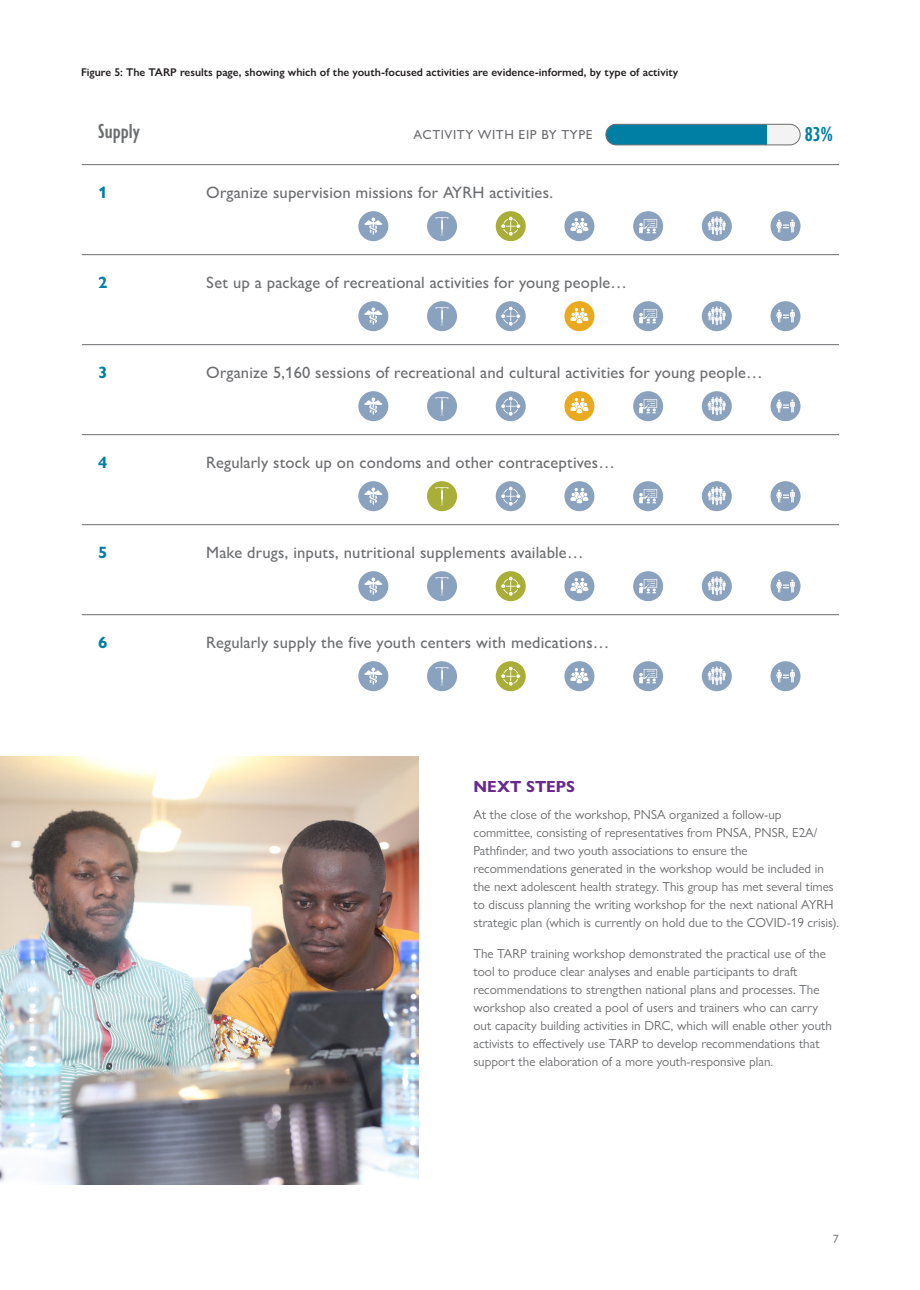
<style>
.page{position:relative;width:920px;height:1290px;background:#fff}
.page>*{position:absolute;margin:0;border:0;box-sizing:border-box;transform-origin:0 0}
.t1{font:600 condensed 21px "Gill Sans Nova";color:#6c6d70}
.t2{font:600 condensed 21px "Gill Sans Nova";color:#007fa5}
.t3{font:500 16.5px "Gill Sans Nova";letter-spacing:.01em;color:#6c6d70}
.t4{font:700 16.5px "Gill Sans Nova";color:#007fa5}
.Heading_2{font:700 16.2px "Gill Sans Nova";color:#682a8d}
.Body{font:13.2px/18px "Gill Sans Nova";color:#6c6d70}
.t5{font:500 13.2px "Gill Sans Nova";letter-spacing:.04em;color:#6c6d70}
.t6{font:12px "Gill Sans Nova";color:#6c6d70}
.Figure___Table{font:600 11.25px "Gill Sans Nova";color:#231f20}
</style>
<div class="page">
<img style="left:0;top:756px;width:418px;height:429px">
<hr style="left:82px;top:164px;width:757px;height:1px;background:#6c6d70">
<hr style="left:82px;top:254px;width:757px;height:1px;background:#6c6d70">
<hr style="left:82px;top:344px;width:757px;height:1px;background:#6c6d70">
<hr style="left:82px;top:434px;width:757px;height:1px;background:#6c6d70">
<hr style="left:82px;top:524px;width:757px;height:1px;background:#6c6d70">
<hr style="left:82px;top:614px;width:757px;height:1px;background:#6c6d70">
<div style="left:606px;top:124px;width:194px;height:21px;background:#f4f3f3;border-radius:10px"></div>
<div style="left:607px;top:124px;width:160px;height:21px;background:#007fa5"></div>
<div style="left:605px;top:124px;width:195px;height:21px;border:1px solid #6c6d70;border-radius:10px"></div>
<svg style="left:564px;top:211px;width:30px;height:30px"></svg>
<svg style="left:770px;top:211px;width:30px;height:30px"></svg>
<svg style="left:633px;top:211px;width:30px;height:30px"></svg>
<svg style="left:427px;top:211px;width:30px;height:30px"></svg>
<svg style="left:702px;top:211px;width:30px;height:30px"></svg>
<svg style="left:358px;top:211px;width:30px;height:30px"></svg>
<svg style="left:496px;top:211px;width:30px;height:30px"></svg>
<svg style="left:564px;top:301px;width:30px;height:30px"></svg>
<svg style="left:770px;top:301px;width:30px;height:30px"></svg>
<svg style="left:633px;top:301px;width:30px;height:30px"></svg>
<svg style="left:427px;top:301px;width:30px;height:30px"></svg>
<svg style="left:702px;top:301px;width:30px;height:30px"></svg>
<svg style="left:358px;top:301px;width:30px;height:30px"></svg>
<svg style="left:496px;top:301px;width:30px;height:30px"></svg>
<svg style="left:564px;top:391px;width:30px;height:30px"></svg>
<svg style="left:770px;top:391px;width:30px;height:30px"></svg>
<svg style="left:633px;top:391px;width:30px;height:30px"></svg>
<svg style="left:427px;top:391px;width:30px;height:30px"></svg>
<svg style="left:702px;top:391px;width:30px;height:30px"></svg>
<svg style="left:358px;top:391px;width:30px;height:30px"></svg>
<svg style="left:496px;top:391px;width:30px;height:30px"></svg>
<svg style="left:564px;top:481px;width:30px;height:30px"></svg>
<svg style="left:770px;top:481px;width:30px;height:30px"></svg>
<svg style="left:633px;top:481px;width:30px;height:30px"></svg>
<svg style="left:427px;top:481px;width:30px;height:30px"></svg>
<svg style="left:702px;top:481px;width:30px;height:30px"></svg>
<svg style="left:358px;top:481px;width:30px;height:30px"></svg>
<svg style="left:496px;top:481px;width:30px;height:30px"></svg>
<svg style="left:564px;top:571px;width:30px;height:30px"></svg>
<svg style="left:770px;top:571px;width:30px;height:30px"></svg>
<svg style="left:633px;top:571px;width:30px;height:30px"></svg>
<svg style="left:427px;top:571px;width:30px;height:30px"></svg>
<svg style="left:702px;top:571px;width:30px;height:30px"></svg>
<svg style="left:358px;top:571px;width:30px;height:30px"></svg>
<svg style="left:496px;top:571px;width:30px;height:30px"></svg>
<svg style="left:564px;top:661px;width:30px;height:30px"></svg>
<svg style="left:770px;top:661px;width:30px;height:30px"></svg>
<svg style="left:633px;top:661px;width:30px;height:30px"></svg>
<svg style="left:427px;top:661px;width:30px;height:30px"></svg>
<svg style="left:702px;top:661px;width:30px;height:30px"></svg>
<svg style="left:358px;top:661px;width:30px;height:30px"></svg>
<svg style="left:496px;top:661px;width:30px;height:30px"></svg>
<p class="Figure___Table" style="left:81px;top:65px;width:599px">Figure 5: The TARP results page, showing which of the youth-focused activities are evidence-informed, by type of activity</p>
<p class="t1" style="left:98px;top:118px;width:43px">Supply</p>
<p class="t5" style="left:414px;top:127px;width:181px">ACTIVITY WITH EIP BY TYPE</p>
<p class="t2" style="left:805px;top:120px;width:30px">83%</p>
<p class="t4" style="left:98px;top:182px;width:11px">1</p>
<p class="t3" style="left:206px;top:182px;width:348px">Organize supervision missions for AYRH activities.</p>
<p class="t4" style="left:98px;top:272px;width:11px">2</p>
<p class="t3" style="left:206px;top:272px;width:422px">Set up a package of recreational activities for young people…</p>
<p class="t4" style="left:98px;top:362px;width:11px">3</p>
<p class="t3" style="left:206px;top:362px;width:558px">Organize 5,160 sessions of recreational and cultural activities for young people…</p>
<p class="t4" style="left:98px;top:452px;width:11px">4</p>
<p class="t3" style="left:206px;top:452px;width:410px">Regularly stock up on condoms and other contraceptives…</p>
<p class="t4" style="left:98px;top:542px;width:11px">5</p>
<p class="t3" style="left:206px;top:542px;width:379px">Make drugs, inputs, nutritional supplements available…</p>
<p class="t4" style="left:98px;top:632px;width:11px">6</p>
<p class="t3" style="left:206px;top:632px;width:405px">Regularly supply the five youth centers with medications…</p>
<p class="Heading_2" style="left:473px;top:776px;width:103px">NEXT STEPS</p>
<p class="Body" style="left:473px;top:805px;width:367px">At the close of the workshop, PNSA organized a follow-up committee, consisting of representatives from PNSA, PNSR, E2A/ Pathfinder, and two youth associations to ensure the recommendations generated in the workshop would be included in the next adolescent health strategy. This group has met several times to discuss planning the writing workshop for the next national AYRH strategic plan (which is currently on hold due to the COVID-19 crisis).</p>
<p class="Body" style="left:473px;top:944px;width:360px">The TARP training workshop demonstrated the practical use of the tool to produce clear analyses and enable participants to draft recommendations to strengthen national plans and processes. The workshop also created a pool of users and trainers who can carry out capacity building activities in DRC, which will enable other youth activists to effectively use TARP to develop recommendations that support the elaboration of a more youth-responsive plan.</p>
<p class="t6" style="left:833px;top:1231px;width:7px">7</p>
</div>
